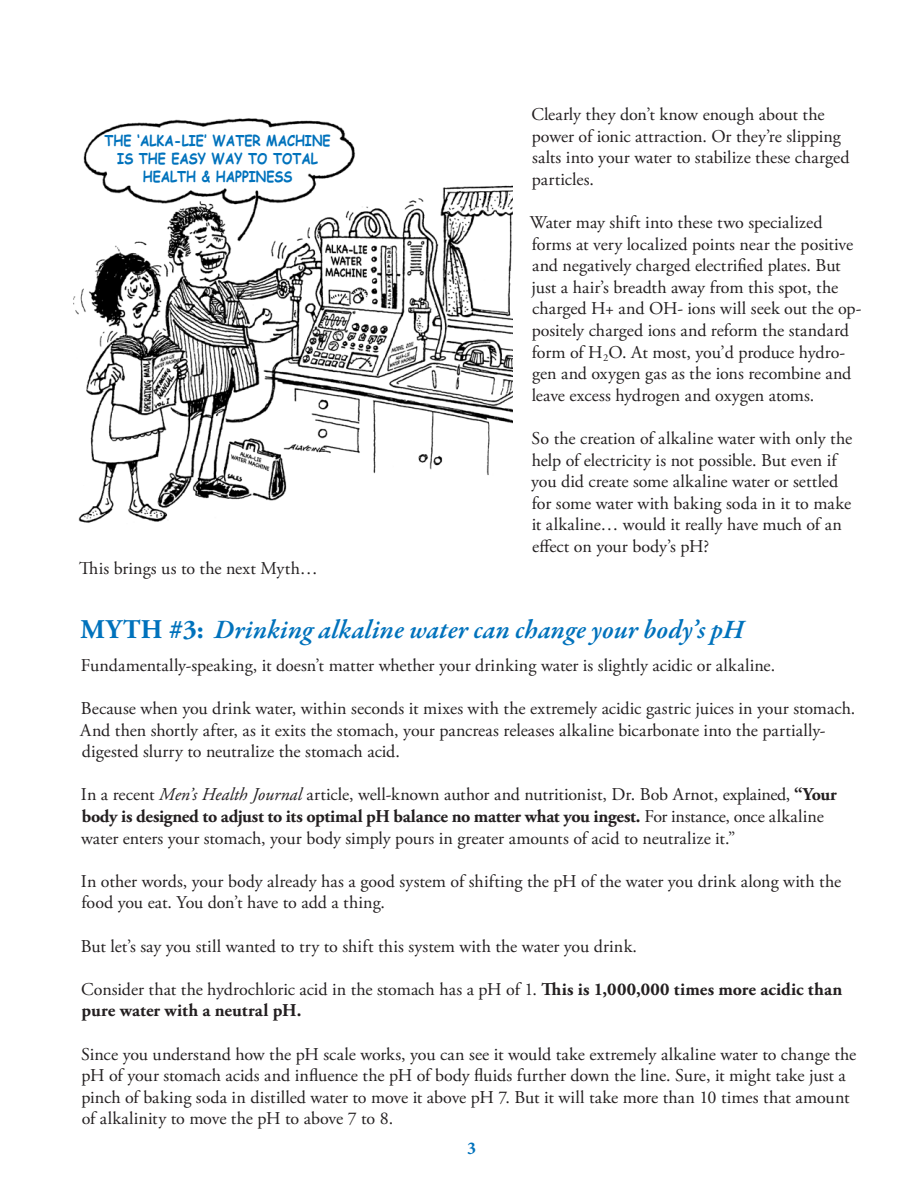
<style>
.page{position:relative;width:918px;height:1188px;background:#fff}
.page>*{position:absolute;margin:0;border:0;box-sizing:border-box;transform-origin:0 0}
.t1{font:italic 600 27px "Garamond Premr Pro";letter-spacing:.005em;color:#0072bc}
.t2{font:18px/21.6px "Adobe Garamond Pro";color:#231f20}
.t3{font:700 18px/21.6px "Adobe Garamond Pro";letter-spacing:.005em;color:#231f20}
.t4{font:700 18px "Minion Pro";color:#0072bc}
.t5{font:700 15px/18px "Comic Sans MS";color:#0072bc;text-align:center;scale:.86 1}
.s1{font-family:"Adobe Garamond Pro";font-weight:700;font-style:normal}
.s2{font-style:italic}
.s3{font-weight:700}
.s4{font-weight:400}
</style>
<div class="page">
<img style="left:73px;top:118px;width:440px;height:405px">
<p class="t5" style="left:105px;top:131px;width:264px">THE ‘ALKA-LIE’ WATER MACHINE<br>IS THE EASY WAY TO TOTAL<br>HEALTH &amp; HAPPINESS</p>
<p class="t2" style="left:79px;top:558px;width:240px">This brings us to the next Myth…</p>
<p class="t2" style="left:532px;top:104px;width:320px">Clearly they don’t know enough about the power of ionic attraction. Or they’re slipping salts into your water to stabilize these charged particles.</p>
<p class="t2" style="left:530px;top:212px;width:333px">Water may shift into these two specialized forms at very localized points near the positive and negatively charged electrified plates. But just a hair’s breadth away from this spot, the charged H+ and OH- ions will seek out the op&shy;positely charged ions and reform the standard form of H<sub>2</sub>O. At most, you’d produce hydro&shy;gen and oxygen gas as the ions recombine and leave excess hydrogen and oxygen atoms.</p>
<p class="t2" style="left:531px;top:428px;width:323px">So the creation of alkaline water with only the help of electricity is not possible. But even if you did create some alkaline water or settled for some water with baking soda in it to make it alkaline… would it really have much of an effect on your body’s pH?</p>
<h1 class="t1" style="left:80px;top:613px;width:665px"><span class="s1">MYTH #3:</span> Drinking alkaline water can change your body’s pH</h1>
<p class="t2" style="left:81px;top:655px;width:696px">Fundamentally-speaking, it doesn’t matter whether your drinking water is slightly acidic or alkaline.</p>
<p class="t2" style="left:80px;top:698px;width:777px">Because when you drink water, within seconds it mixes with the extremely acidic gastric juices in your stomach.<br>And then shortly after, as it exits the stomach, your pancreas releases alkaline bicarbonate into the partially&shy;digested slurry to neutralize the stomach acid.</p>
<p class="t2" style="left:81px;top:785px;width:757px">In a recent <span class="s2">Men’s Health Journal</span> article, well-known author and nutritionist, Dr. Bob Arnot, explained, <span class="s3">“Your body is designed to adjust to its optimal pH balance no matter what you ingest.</span> For instance, once alkaline water enters your stomach, your body simply pours in greater amounts of acid to neutralize it.”</p>
<p class="t2" style="left:81px;top:871px;width:762px">In other words, your body already has a good system of shifting the pH of the water you drink along with the food you eat. You don’t have to add a thing.</p>
<p class="t2" style="left:81px;top:936px;width:558px">But let’s say you still wanted to try to shift this system with the water you drink.</p>
<p class="t3" style="left:81px;top:979px;width:763px"><span class="s4">Consider that the hydrochloric acid in the stomach has a pH of 1.</span> This is 1,000,000 times more acidic than pure water with a neutral pH.</p>
<p class="t2" style="left:81px;top:1044px;width:777px">Since you understand how the pH scale works, you can see it would take extremely alkaline water to change the pH of your stomach acids and influence the pH of body fluids further down the line. Sure, it might take just a pinch of baking soda in distilled water to move it above pH 7. But it will take more than 10 times that amount of alkalinity to move the pH to above 7 to 8.</p>
<p class="t4" style="left:467px;top:1135px;width:10px">3</p>
</div>
